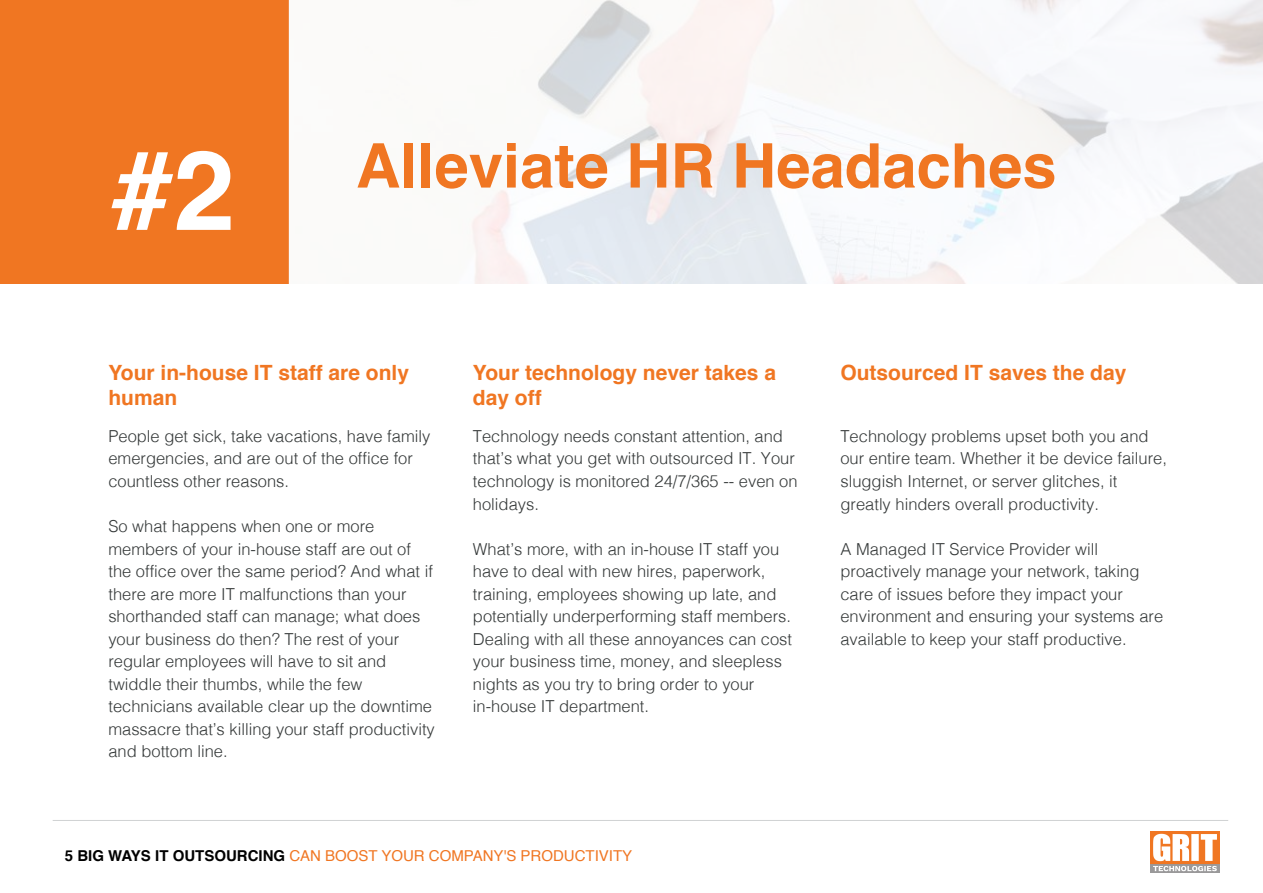
<style>
.page{position:relative;width:1263px;height:893px;background:#fff}
.page>*{position:absolute;margin:0;border:0;box-sizing:border-box;transform-origin:0 0}
.t1{font:700 111px "Helvetica";color:#fff}
.t2{font:700 61.5px "Helvetica";color:#f07622}
.t3{font:700 21px/25.2px "Helvetica";color:#f07622}
.t4{font:300 16.5px/22.5px "Helvetica";color:#343838}
.t5{font:15px "Helvetica";color:#f07622}
.s1{font-weight:700;color:#000}
</style>
<div class="page">
<hr style="left:53px;top:820px;width:1175px;height:1px;background:#d0d2d3">
<div style="left:0;top:0;width:288px;height:284px;background:#f07622"></div>
<img style="left:288px;top:0;width:975px;height:284px">
<img style="left:1150px;top:831px;width:69px;height:41px">
<h1 class="t1" style="left:111px;top:101px;width:125px">#2</h1>
<h2 class="t2" style="left:356px;top:116px;width:702px">Alleviate HR Headaches</h2>
<p class="t3" style="left:108px;top:360px;width:302px">Your in-house IT staff are only human</p>
<p class="t4" style="left:108px;top:424px;width:323px">People get sick, take vacations, have family emergencies, and are out of the office for countless other reasons.</p>
<p class="t4" style="left:108px;top:514px;width:328px">So what happens when one or more members of your in-house staff are out of the office over the same period? And what if there are more IT malfunctions than your shorthanded staff can manage; what does your business do then? The rest of your regular employees will have to sit and twiddle their thumbs, while the few technicians available clear up the downtime massacre that’s killing your staff productivity and bottom line.</p>
<p class="t3" style="left:473px;top:360px;width:305px">Your technology never takes a day off</p>
<p class="t4" style="left:473px;top:424px;width:326px">Technology needs constant attention, and that’s what you get with outsourced IT. Your technology is monitored 24/7/365 -- even on holidays.</p>
<p class="t4" style="left:473px;top:536px;width:321px">What’s more, with an in-house IT staff you have to deal with new hires, paperwork, training, employees showing up late, and potentially underperforming staff members.<br>Dealing with all these annoyances can cost your business time, money, and sleepless nights as you try to bring order to your in-house IT department.</p>
<p class="t5" style="left:65px;top:844px;width:569px"><span class="s1">5 BIG WAYS IT OUTSOURCING</span> CAN BOOST YOUR COMPANY'S PRODUCTIVITY</p>
<p class="t3" style="left:840px;top:360px;width:287px">Outsourced IT saves the day</p>
<p class="t4" style="left:840px;top:424px;width:328px">Technology problems upset both you and our entire team. Whether it be device failure, sluggish Internet, or server glitches, it greatly hinders overall productivity.</p>
<p class="t4" style="left:840px;top:536px;width:324px">A Managed IT Service Provider will proactively manage your network, taking care of issues before they impact your environment and ensuring your systems are available to keep your staff productive.</p>
</div>
